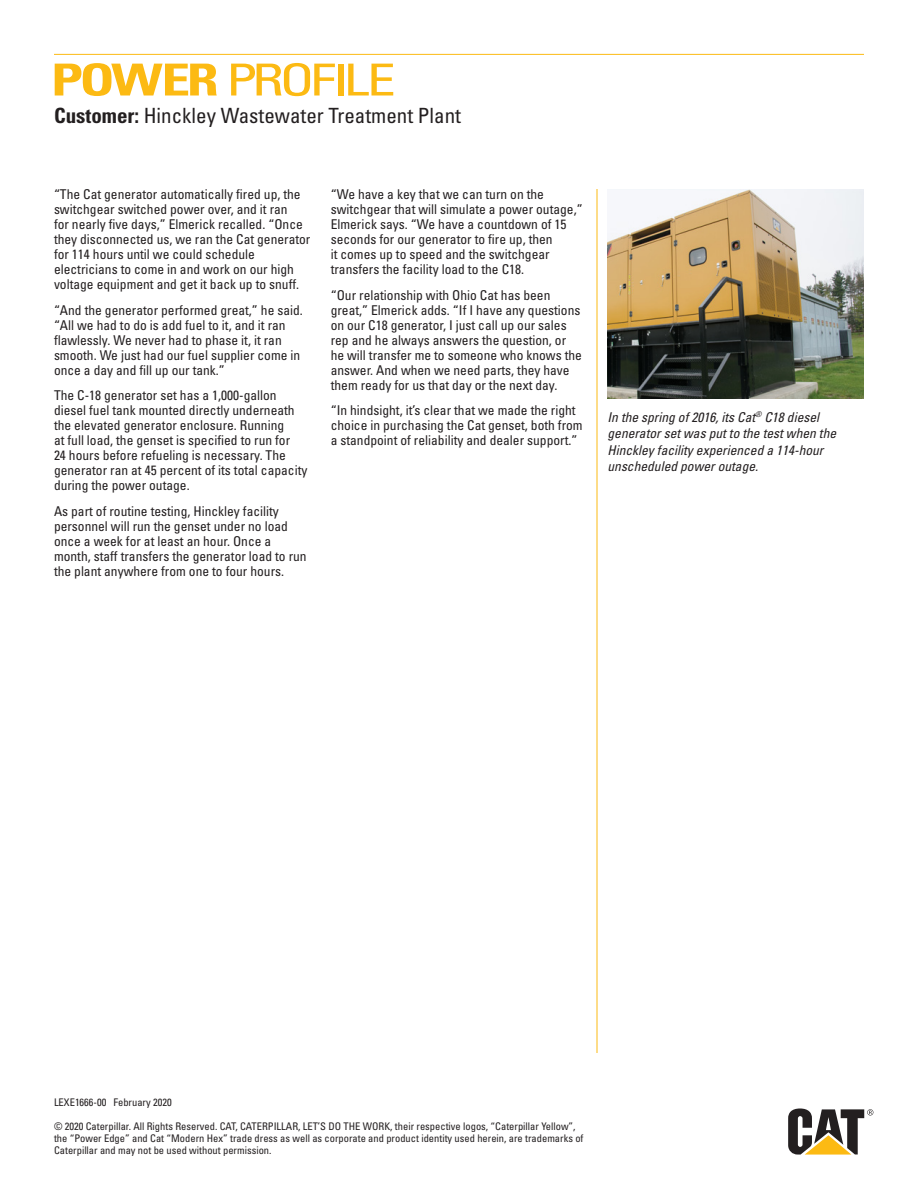
<style>
.page{position:relative;width:918px;height:1188px;background:#fff}
.page>*{position:absolute;margin:0;border:0;box-sizing:border-box;transform-origin:0 0}
.t1{font:condensed 44.1px "Univers LT Std";letter-spacing:-.08em;color:#fcba13;scale:1.3 1}
.Subhead{font:condensed 21px "Univers LT Std";color:#231f20}
.Body_Copy{font:condensed 13.5px/15px "Univers LT Std";color:#231f20}
.Body_Copy-2{font:italic condensed 13.5px/16.5px "Univers LT Std";color:#231f20}
.t2{font:condensed 10.5px/12px "Univers LT Std";color:#231f20}
.s1{font-weight:700}
</style>
<div class="page">
<svg style="left:788px;top:1108px;width:85px;height:47px"></svg>
<img style="left:608px;top:189px;width:256px;height:209px">
<hr style="left:597px;top:189px;width:1px;height:864px;background:#fcba13">
<hr style="left:54px;top:54px;width:810px;height:1px;background:#fcba13">
<p class="t1" style="left:51px;top:52px;width:267px"><span class="s1">POWER</span> PROFILE</p>
<p class="Subhead" style="left:54px;top:102px;width:409px"><span class="s1">Customer:</span> Hinckley Wastewater Treatment Plant</p>
<p class="Body_Copy" style="left:54px;top:186px;width:258px">“The Cat generator automatically fired up, the switchgear switched power over, and it ran<br>for nearly five days,” Elmerick recalled. “Once they disconnected us, we ran the Cat generator for 114 hours until we could schedule electricians to come in and work on our high voltage equipment and get it back up to snuff.</p>
<p class="Body_Copy" style="left:54px;top:302px;width:250px">“And the generator performed great,” he said. “All we had to do is add fuel to it, and it ran flawlessly. We never had to phase it, it ran smooth. We just had our fuel supplier come in once a day and fill up our tank.”</p>
<p class="Body_Copy" style="left:54px;top:388px;width:255px">The C-18 generator set has a 1,000-gallon diesel fuel tank mounted directly underneath the elevated generator enclosure. Running<br>at full load, the genset is specified to run for<br>24 hours before refueling is necessary. The generator ran at 45 percent of its total capacity during the power outage.</p>
<p class="Body_Copy" style="left:54px;top:504px;width:254px">As part of routine testing, Hinckley facility personnel will run the genset under no load once a week for at least an hour. Once a month, staff transfers the generator load to run the plant anywhere from one to four hours.</p>
<p class="Body_Copy" style="left:331px;top:186px;width:253px">“We have a key that we can turn on the switchgear that will simulate a power outage,” Elmerick says. “We have a countdown of 15 seconds for our generator to fire up, then<br>it comes up to speed and the switchgear transfers the facility load to the C18.</p>
<p class="Body_Copy" style="left:331px;top:287px;width:253px">“Our relationship with Ohio Cat has been great,” Elmerick adds. “If I have any questions on our C18 generator, I just call up our sales rep and he always answers the question, or he will transfer me to someone who knows the answer. And when we need parts, they have them ready for us that day or the next day.</p>
<p class="Body_Copy" style="left:331px;top:403px;width:253px">“In hindsight, it’s clear that we made the right choice in purchasing the Cat genset, both from a standpoint of reliability and dealer support.”</p>
<p class="Body_Copy-2" style="left:608px;top:408px;width:230px">In the spring of 2016, its Cat<sup>®</sup> C18 diesel generator set was put to the test when the Hinckley facility experienced a 114-hour unscheduled power outage.</p>
<p class="t2" style="left:54px;top:1096px;width:119px">LEXE1666-00 February 2020</p>
<p class="t2" style="left:54px;top:1120px;width:531px">© 2020 Caterpillar. All Rights Reserved. CAT, CATERPILLAR, LET’S DO THE WORK, their respective logos, “Caterpillar Yellow”, the “Power Edge” and Cat “Modern Hex” trade dress as well as corporate and product identity used herein, are trademarks of<br>Caterpillar and may not be used without permission.</p>
</div>
